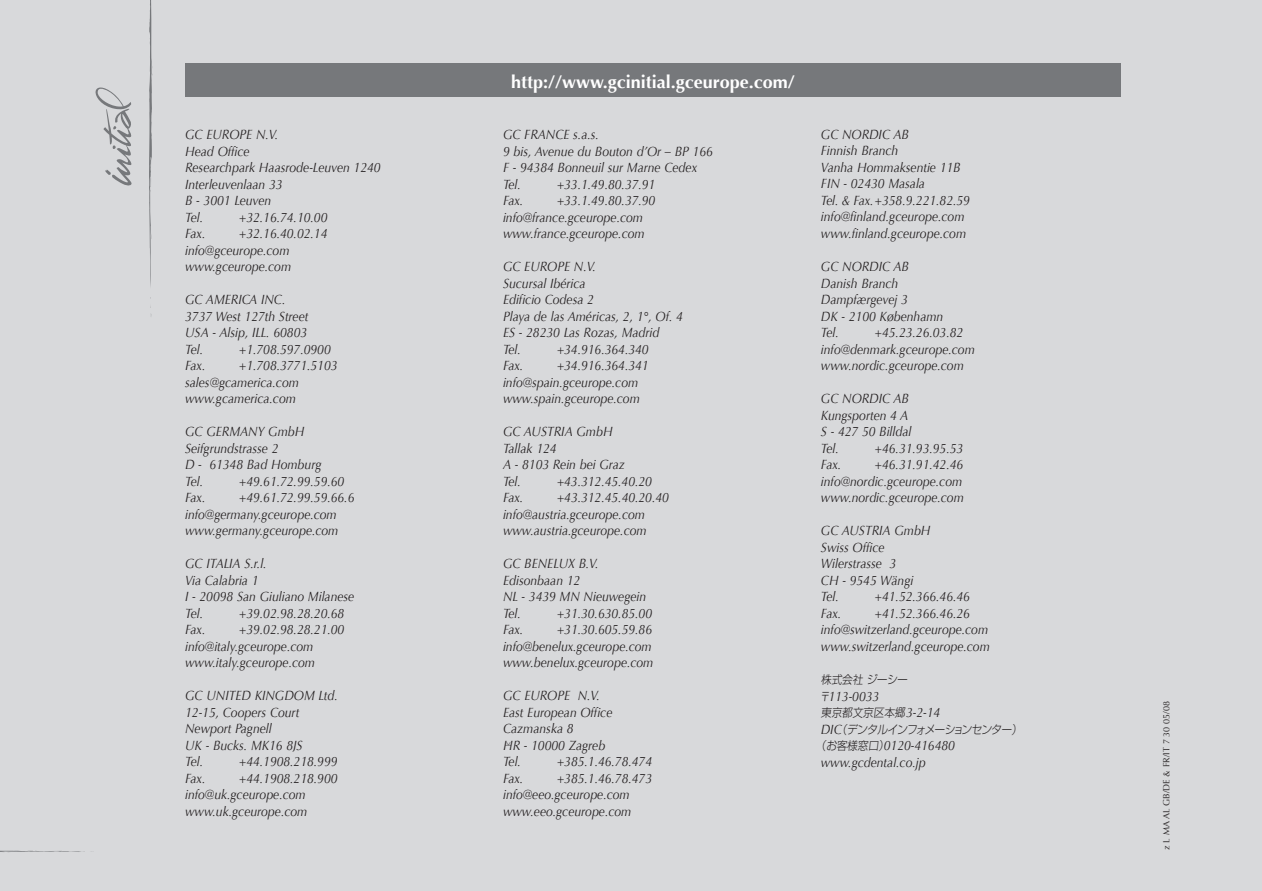
<style>
.page{position:relative;width:1262px;height:891px;background:#fff}
.page>*{position:absolute;margin:0;border:0;box-sizing:border-box;transform-origin:0 0}
.t1{font:700 18px "Optima";color:#fff}
.t2{font:italic 13.5px/16.5px "Optima";color:#231f20;scale:.9 1}
.t3{font:300 11.7px/16.5px "Shin Go Pr 6 N";color:#231f20;scale:.9 1}
.t4{font:9px "Optima";color:#231f20}
.t5{font:6.3px "Optima";color:#231f20;scale:1.18 1}
.s1{font-family:"Shin Go Pr 6 N";font-weight:300;font-style:normal;font-size:11.7px}
.s2{font-family:"Optima";font-weight:400;font-style:italic;font-size:13.5px}
</style>
<div class="page">
<div style="left:0;top:0;width:1262px;height:890px;background:#d8d9db"></div>
<svg style="left:149px;top:0;width:4px;height:287px"></svg>
<svg style="left:96px;top:87px;width:36px;height:99px"></svg>
<div style="left:185px;top:63px;width:936px;height:34px;background:#76787b"></div>
<svg style="left:0;top:850px;width:92px;height:3px"></svg>
<h1 class="t1" style="left:511px;top:71px;width:285px">http://www.gcinitial.gceurope.com/</h1>
<p class="t2" style="left:185px;top:126px;width:219px">GC EUROPE N.V.<br>Head Office<br>Researchpark Haasrode-Leuven 1240<br>Interleuvenlaan 33<br>B - 3001 Leuven<br>Tel.</p>
<p class="t2" style="left:239px;top:209px;width:100px">+32.16.74.10.00</p>
<p class="t2" style="left:185px;top:225px;width:160px;text-indent:54px">+32.16.40.02.14 info@gceurope.com www.gceurope.com</p>
<p class="t2" style="left:185px;top:291px;width:138px">GC AMERICA INC.<br>3737 West 127th Street<br>USA - Alsip, ILL. 60803<br>Tel.</p>
<p class="t2" style="left:185px;top:225px;width:24px">Fax.</p>
<p class="t2" style="left:239px;top:341px;width:103px">+1.708.597.0900</p>
<p class="t2" style="left:185px;top:357px;width:171px;text-indent:54px">+1.708.3771.5103 sales@gcamerica.com www.gcamerica.com</p>
<p class="t2" style="left:185px;top:423px;width:153px">GC GERMANY GmbH<br>Seifgrundstrasse 2<br>D - 61348 Bad Homburg<br>Tel.</p>
<p class="t2" style="left:185px;top:357px;width:24px">Fax.</p>
<p class="t2" style="left:239px;top:473px;width:118px">+49.61.72.99.59.60</p>
<p class="t2" style="left:185px;top:489px;width:190px;text-indent:54px">+49.61.72.99.59.66.6 info@germany.gceurope.com www.germany.gceurope.com</p>
<p class="t2" style="left:185px;top:555px;width:189px">GC ITALIA S.r.l.<br>Via Calabria 1<br>I - 20098 San Giuliano Milanese<br>Tel.</p>
<p class="t2" style="left:185px;top:489px;width:24px">Fax.</p>
<p class="t2" style="left:239px;top:605px;width:118px">+39.02.98.28.20.68</p>
<p class="t2" style="left:185px;top:621px;width:178px;text-indent:54px">+39.02.98.28.21.00 info@italy.gceurope.com www.italy.gceurope.com</p>
<p class="t2" style="left:185px;top:687px;width:171px">GC UNITED KINGDOM Ltd.<br>12-15, Coopers Court<br>Newport Pagnell<br>UK - Bucks. MK16 8JS<br>Tel.</p>
<p class="t2" style="left:185px;top:621px;width:24px">Fax.</p>
<p class="t2" style="left:239px;top:753px;width:111px">+44.1908.218.999</p>
<p class="t2" style="left:503px;top:126px;width:235px">GC FRANCE s.a.s.<br>9 bis, Avenue du Bouton d’Or – BP 166<br>F - 94384 Bonneuil sur Marne Cedex<br>Tel.</p>
<p class="t2" style="left:557px;top:176px;width:111px">+33.1.49.80.37.91</p>
<p class="t2" style="left:503px;top:192px;width:171px;text-indent:54px">+33.1.49.80.37.90 info@france.gceurope.com www.france.gceurope.com</p>
<p class="t2" style="left:503px;top:258px;width:201px">GC EUROPE N.V.<br>Sucursal Ibérica<br>Edificio Codesa 2<br>Playa de las Américas, 2, 1°, Of. 4<br>ES - 28230 Las Rozas, Madrid<br>Tel.</p>
<p class="t2" style="left:503px;top:192px;width:24px">Fax.</p>
<p class="t2" style="left:557px;top:341px;width:103px">+34.916.364.340</p>
<p class="t2" style="left:503px;top:357px;width:163px;text-indent:54px">+34.916.364.341 info@spain.gceurope.com www.spain.gceurope.com</p>
<p class="t2" style="left:503px;top:423px;width:137px">GC AUSTRIA GmbH<br>Tallak 124<br>A - 8103 Rein bei Graz<br>Tel.</p>
<p class="t2" style="left:503px;top:357px;width:24px">Fax.</p>
<p class="t2" style="left:557px;top:473px;width:107px">+43.312.45.40.20</p>
<p class="t2" style="left:503px;top:489px;width:186px;text-indent:54px">+43.312.45.40.20.40 info@austria.gceurope.com www.austria.gceurope.com</p>
<p class="t2" style="left:503px;top:555px;width:161px">GC BENELUX B.V.<br>Edisonbaan 12<br>NL - 3439 MN Nieuwegein<br>Tel.</p>
<p class="t2" style="left:503px;top:489px;width:24px">Fax.</p>
<p class="t2" style="left:557px;top:605px;width:107px">+31.30.630.85.00</p>
<p class="t2" style="left:503px;top:621px;width:169px;text-indent:54px">+31.30.605.59.86 info@benelux.gceurope.com www.benelux.gceurope.com</p>
<p class="t2" style="left:503px;top:687px;width:123px">GC EUROPE N.V.<br>East European Office<br>Cazmanska 8<br>HR - 10000 Zagreb<br>Tel.</p>
<p class="t2" style="left:503px;top:621px;width:24px">Fax.</p>
<p class="t5" style="left:511px;top:746px;width:5px;rotate:-180deg">^</p>
<p class="t2" style="left:557px;top:753px;width:107px">+385.1.46.78.474</p>
<p class="t2" style="left:821px;top:126px;width:167px">GC NORDIC AB<br>Finnish Branch<br>Vanha Hommaksentie 11B<br>FIN - 02430 Masala<br>Tel. &amp; Fax.+358.9.221.82.59 info@finland.gceurope.com www.finland.gceurope.com</p>
<p class="t2" style="left:821px;top:258px;width:137px">GC NORDIC AB<br>Danish Branch<br>Dampfærgevej 3<br>DK - 2100 Københamn<br>Tel.</p>
<p class="t2" style="left:821px;top:324px;width:172px;text-indent:54px">+45.23.26.03.82 info@denmark.gceurope.com www.nordic.gceurope.com</p>
<p class="t2" style="left:821px;top:390px;width:102px">GC NORDIC AB<br>Kungsporten 4 A<br>S - 427 50 Billdal<br>Tel.</p>
<p class="t2" style="left:875px;top:440px;width:100px">+46.31.93.95.53</p>
<p class="t2" style="left:821px;top:456px;width:160px;text-indent:54px">+46.31.91.42.46 info@nordic.gceurope.com www.nordic.gceurope.com</p>
<p class="t2" style="left:821px;top:522px;width:123px">GC AUSTRIA GmbH<br>Swiss Office<br>Wilerstrasse 3<br>CH - 9545 Wängi<br>Tel.</p>
<p class="t2" style="left:821px;top:456px;width:24px">Fax.</p>
<p class="t2" style="left:875px;top:588px;width:107px">+41.52.366.46.46</p>
<p class="t2" style="left:821px;top:605px;width:189px;text-indent:54px">+41.52.366.46.26 info@switzerland.gceurope.com www.switzerland.gceurope.com</p>
<p class="t3" style="left:821px;top:670px;width:100px">株式会社 ジーシー</p>
<p class="t2" style="left:819px;top:687px;width:68px"><span class="s1">〒</span>113-0033</p>
<p class="t3" style="left:821px;top:703px;width:227px">東京都文京区本郷<span class="s2">3 - 2 - 1 4<br>D I C</span>（デンタルインフォメーションセンター）</p>
<p class="t2" style="left:821px;top:737px;width:150px;text-indent:-5px"><span class="s1">（お客様窓口）</span>0120-416480 www.gcdental.co.jp</p>
<p class="t2" style="left:821px;top:605px;width:24px">Fax.</p>
<p class="t2" style="left:185px;top:770px;width:171px;text-indent:54px">+44.1908.218.900 info@uk.gceurope.com www.uk.gceurope.com</p>
<p class="t2" style="left:185px;top:770px;width:24px">Fax.</p>
<p class="t2" style="left:503px;top:770px;width:167px;text-indent:54px">+385.1.46.78.473 info@eeo.gceurope.com www.eeo.gceurope.com</p>
<p class="t2" style="left:503px;top:770px;width:24px">Fax.</p>
<p class="t4" style="left:1161px;top:849px;width:150px;rotate:-90deg">z L MA AL GB/DE &amp; FR/IT 7 30 05/08</p>
</div>
